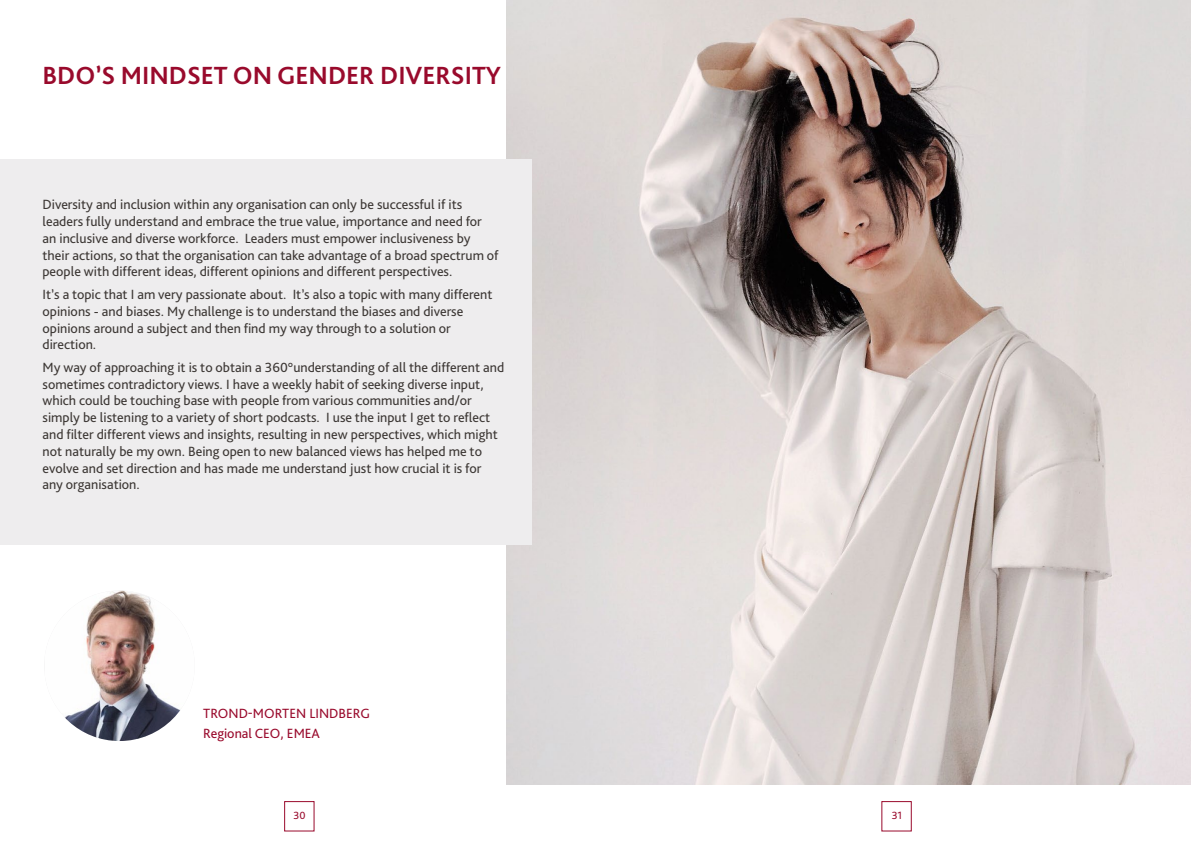
<style>
.page{position:relative;width:1191px;height:842px;background:#fff}
.page>*{position:absolute;margin:0;border:0;box-sizing:border-box;transform-origin:0 0}
.t1{font:700 26px "Bliss Pro";color:#990a2c}
.t2{font:14px/16.8px "Bliss Pro";color:#3c3734}
.t3{font:14px/19.7px "Bliss Pro";color:#990a2c}
.t4{font:11px "Bliss Pro";color:#990a2c}
</style>
<div class="page">
<img style="left:506px;top:0;width:685px;height:784px">
<div style="left:0;top:159px;width:531px;height:386px;background:#eeedee"></div>
<img style="left:65px;top:590px;width:115px;height:151px">
<div style="left:284px;top:801px;width:30px;height:30px;border:1px solid #990a2c"></div>
<h1 class="t1" style="left:43px;top:59px;width:460px">BDO’S MINDSET ON GENDER DIVERSITY</h1>
<p class="t2" style="left:43px;top:196px;width:457px">Diversity and inclusion within any organisation can only be successful if its leaders fully understand and embrace the true value, importance and need for an inclusive and diverse workforce. Leaders must empower inclusiveness by their actions, so that the organisation can take advantage of a broad spectrum of people with different ideas, different opinions and different perspectives.</p>
<p class="t2" style="left:43px;top:286px;width:451px">It’s a topic that I am very passionate about. It’s also a topic with many different opinions - and biases. My challenge is to understand the biases and diverse opinions around a subject and then find my way through to a solution or direction.</p>
<p class="t2" style="left:43px;top:358px;width:463px">My way of approaching it is to obtain a 360°understanding of all the different and sometimes contradictory views. I have a weekly habit of seeking diverse input, which could be touching base with people from various communities and/or simply be listening to a variety of short podcasts. I use the input I get to reflect and filter different views and insights, resulting in new perspectives, which might not naturally be my own. Being open to new balanced views has helped me to evolve and set direction and has made me understand just how crucial it is for any organisation.</p>
<p class="t3" style="left:203px;top:703px;width:168px">TROND-MORTEN LINDBERG<br>Regional CEO, EMEA</p>
<p class="t4" style="left:294px;top:808px;width:14px">30</p>
<p class="t4" style="left:891px;top:808px;width:12px">31</p>
</div>
